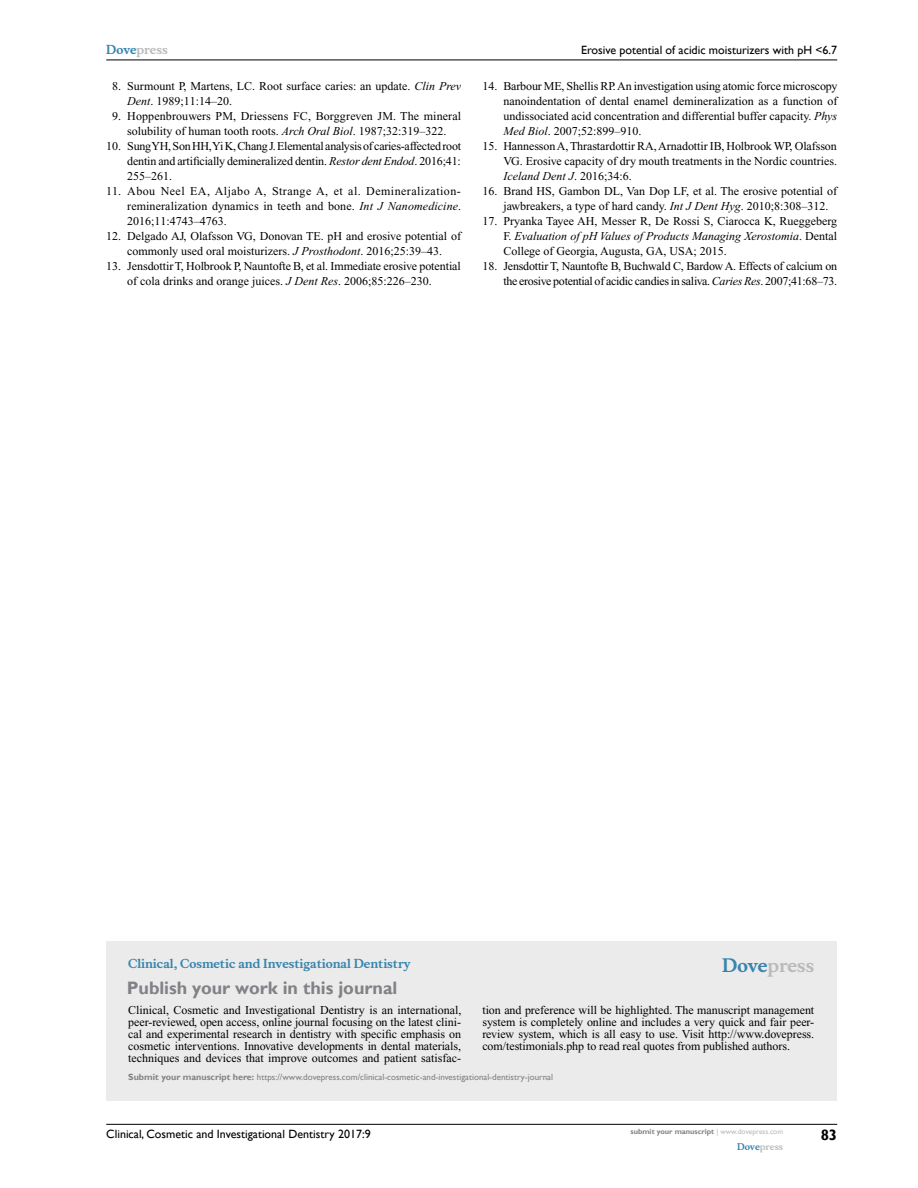
<style>
.page{position:relative;width:918px;height:1188px;background:#fff}
.page>*{position:absolute;margin:0;border:0;box-sizing:border-box;transform-origin:0 0}
.t1{font:700 18px "Gill Sans";color:#808285}
.t2{font:700 18px "Musee";color:#b8babc}
.t3{font:700 15px "Gill Sans";color:#000}
.t4{font:12px/15px "Times New Roman";color:#000;text-align:justify}
.t5{font:12px/15px "Times New Roman";letter-spacing:-.025em;color:#000;text-align:right}
.t6{font:12px "Gill Sans";color:#000}
.t7{font:700 12px "Musee";color:#3785ad}
.t8{font:700 12px "Musee";color:#b8babc}
.t9{font:9px "Gill Sans";color:#808285}
.t10{font:700 9px "Musee";color:#b8babc}
.t11{font:700 7.5px "Gill Sans";color:#808285}
.s1{color:#3785ad}
.s2{font-style:italic}
.s3{font-weight:700}
.s4{font-weight:400;color:#b8babc}
</style>
<div class="page">
<div style="left:106px;top:941px;width:731px;height:159px;background:#ebebec"></div>
<hr style="left:106px;top:1124px;width:731px;height:1px;background:#000">
<hr style="left:106px;top:60px;width:731px;height:1px;background:#000">
<p class="t8" style="left:106px;top:43px;width:63px"><span class="s1">Dove</span>press</p>
<p class="t4" style="left:127px;top:79px;width:335px;text-indent:-15px">8. Surmount P, Martens, LC. Root surface caries: an update. <span class="s2">Clin Prev<br>Dent</span>. 1989;11:14–20.</p>
<p class="t4" style="left:112px;top:109px;width:350px;text-align:center">9. Hoppenbrouwers PM, Driessens FC, Borggreven JM. The mineral solubility of human tooth roots. <span class="s2">Arch Oral Biol</span>. 1987;32:319–322.</p>
<p class="t4" style="left:127px;top:139px;width:335px;text-indent:-21px">10. Sung YH, Son HH, Yi K, Chang J. Elemental analysis of caries-affected root dentin and artificially demineralized dentin. <span class="s2">Restor dent Endod</span>. 2016;41:<br>255–261.</p>
<p class="t4" style="left:127px;top:184px;width:335px;text-indent:-21px">11. Abou Neel EA, Aljabo A, Strange A, et al. Demineralization&shy;remineralization dynamics in teeth and bone. <span class="s2">Int J Nanomedicine</span>.<br>2016;11:4743–4763.</p>
<p class="t4" style="left:106px;top:229px;width:356px;text-align:center">12. Delgado AJ, Olafsson VG, Donovan TE. pH and erosive potential of commonly used oral moisturizers. <span class="s2">J Prosthodont</span>. 2016;25:39–43.</p>
<p class="t4" style="left:127px;top:259px;width:335px;text-indent:-21px">13. Jensdottir T, Holbrook P, Nauntofte B, et al. Immediate erosive potential of cola drinks and orange juices. <span class="s2">J Dent Res</span>. 2006;85:226–230.</p>
<p class="t6" style="left:581px;top:43px;width:258px">Erosive potential of acidic moisturizers with pH &lt;6.7</p>
<p class="t4" style="left:503px;top:79px;width:336px;text-indent:-21px">14. Barbour ME, Shellis RP. An investigation using atomic force microscopy nanoindentation of dental enamel demineralization as a function of undissociated acid concentration and differential buffer capacity. <span class="s2">Phys Med Biol</span>. 2007;52:899–910.</p>
<p class="t4" style="left:503px;top:139px;width:335px;text-indent:-21px">15. Hannesson A, Thrastardottir RA, Arnadottir IB, Holbrook WP, Olafsson VG. Erosive capacity of dry mouth treatments in the Nordic countries.<br><span class="s2">Iceland Dent J</span>. 2016;34:6.</p>
<p class="t4" style="left:503px;top:184px;width:335px;text-indent:-21px">16. Brand HS, Gambon DL, Van Dop LF, et al. The erosive potential of jawbreakers, a type of hard candy. <span class="s2">Int J Dent Hyg</span>. 2010;8:308–312.</p>
<p class="t4" style="left:503px;top:214px;width:335px;text-indent:-21px">17. Pryanka Tayee AH, Messer R, De Rossi S, Ciarocca K, Rueggeberg F. <span class="s2">Evaluation of pH Values of Products Managing Xerostomia</span>. Dental College of Georgia, Augusta, GA, USA; 2015.</p>
<p class="t5" style="left:482px;top:259px;width:356px">18. Jensdottir T, Nauntofte B, Buchwald C, Bardow A. Effects of calcium on the erosive potential of acidic candies in saliva. <span class="s2">Caries Res</span>. 2007;41:68–73.</p>
<p class="t7" style="left:128px;top:956px;width:284px">Clinical, Cosmetic and Investigational Dentistry</p>
<h1 class="t1" style="left:127px;top:977px;width:272px">Publish your work in this journal</h1>
<h1 class="t2" style="left:722px;top:955px;width:94px"><span class="s1">Dove</span>press</h1>
<p class="t4" style="left:128px;top:1004px;width:335px;line-height:12px">Clinical, Cosmetic and Investigational Dentistry is an international, peer-reviewed, open access, online journal focusing on the latest clini&shy;cal and experimental research in dentistry with specific emphasis on cosmetic interventions. Innovative developments in dental materials, techniques and devices that improve outcomes and patient satisfac-</p>
<p class="t4" style="left:482px;top:1004px;width:333px;line-height:12px">tion and preference will be highlighted. The manuscript management system is completely online and includes a very quick and fair peer&shy;review system, which is all easy to use. Visit http://www.dovepress. com/testimonials.php to read real quotes from published authors.</p>
<p class="t9" style="left:128px;top:1072px;width:426px"><span class="s3">Submit your manuscript here:</span> https://www.dovepress.com/clinical-cosmetic-and-investigational-dentistry-journal</p>
<p class="t6" style="left:106px;top:1127px;width:266px">Clinical, Cosmetic and Investigational Dentistry 2017:9</p>
<p class="t11" style="left:631px;top:1127px;width:154px">submit your manuscript <span class="s4">| www.dovepress.com</span></p>
<p class="t10" style="left:737px;top:1141px;width:48px"><span class="s1">Dove</span>press</p>
<p class="t3" style="left:821px;top:1126px;width:18px">83</p>
</div>
